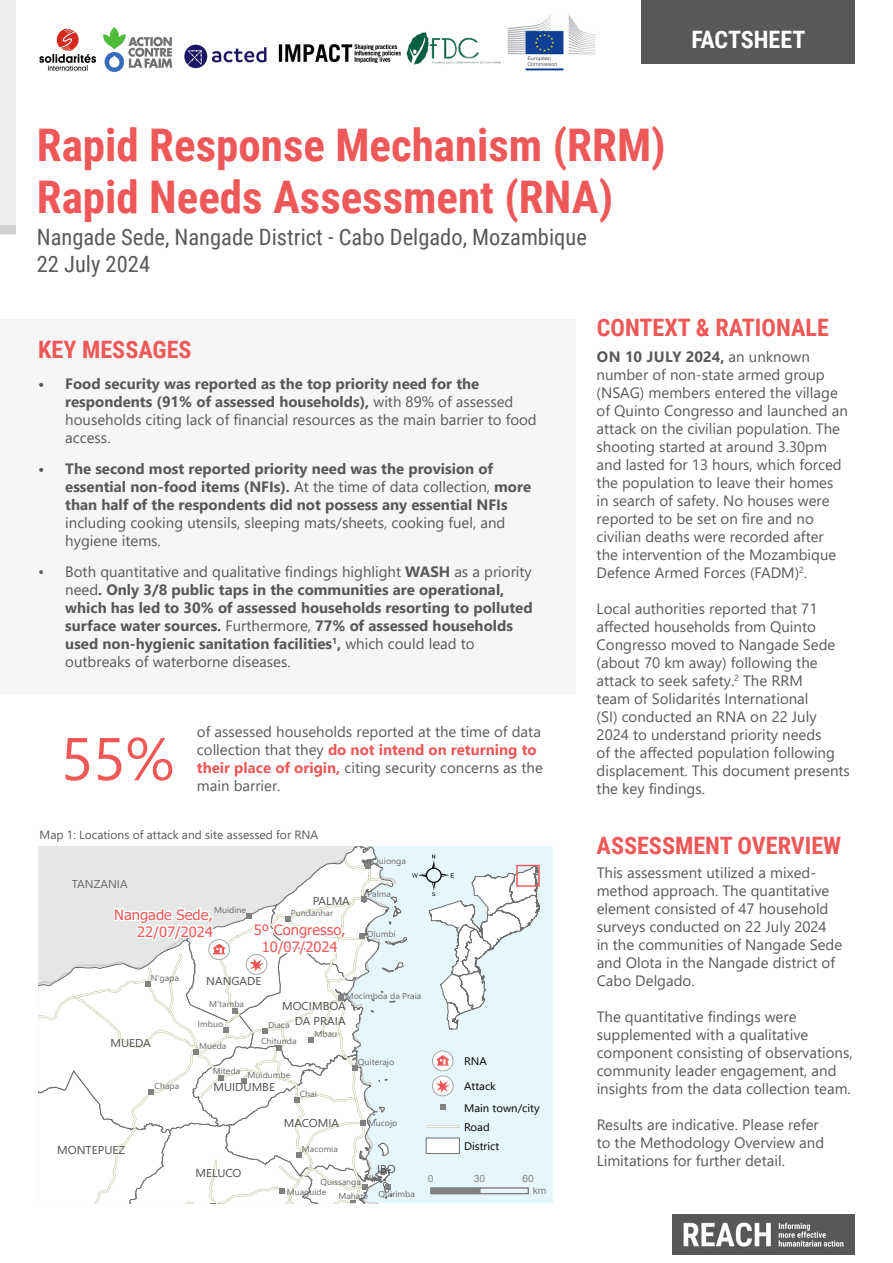
<style>
.page{position:relative;width:893px;height:1263px;background:#fff}
.page>*{position:absolute;margin:0;border:0;box-sizing:border-box;transform-origin:0 0}
.XX__-_Figure{font:60px "Segoe UI";color:#ee5859}
.Title_of_Factsheet{font:700 45px "Roboto Condensed";color:#ee5859}
.Content_Header{font:700 24px "Roboto Condensed";color:#ee5859}
.t1{font:700 24px "Roboto Condensed";letter-spacing:-.005em;color:#fff}
.Subtitle_of_Factsheet{font:22.5px "Roboto Condensed";color:#58595a}
.t2{font:15px/18px "Segoe UI";color:#58595a}
.t3{font:700 15px/18px "Segoe UI";color:#57585a}
.t4{font:700 15px/18px "Segoe UI";color:#58595a}
.t5{font:14.25px/17.1px "Tahoma";color:#ee5859;text-align:right;scale:1.04 1}
.t6{font:12px "Segoe UI";color:#58595a}
.t7{font:11.4px/15.1px "Segoe UI";color:#4e4e4e;text-align:right;scale:1.04 1}
.t8{font:11.4px "Segoe UI";color:#686868;scale:1.04 1}
.t9{font:10.95px/21.5px "Segoe UI";color:#000;scale:1.04 1}
.t10{font:9.9px/12px "Arial";color:#828282;scale:1.04 1}
.t11{font:8.55px "Segoe UI";color:#686868;scale:1.04 1}
.s1{font-weight:400}
.s2{font-weight:700;color:#ee5859}
.s3{font-weight:700}
</style>
<div class="page">
<div style="left:0;top:0;width:15px;height:234px;background:#eceded"></div>
<div style="left:0;top:225px;width:15px;height:9px;background:#d1d3d4"></div>
<div style="left:641px;top:0;width:214px;height:64px;background:#58585a"></div>
<img style="left:672px;top:1214px;width:183px;height:40px">
<div style="left:0;top:319px;width:575px;height:374px;background:#f6f6f6"></div>
<img style="left:39px;top:28px;width:462px;height:44px">
<img style="left:507px;top:15px;width:88px;height:56px">
<div style="left:327px;top:846px;width:225px;height:357px;background:#e5f6fd"></div>
<svg style="left:38px;top:846px;width:502px;height:358px"></svg>
<hr style="left:427px;top:1125px;width:32px;height:2px;background:#bfbf99">
<hr style="left:427px;top:1126px;width:32px;height:1px;background:#fdfdfd">
<div style="left:426px;top:1137px;width:34px;height:17px;background:#fff;border:1px solid #6e6e6e"></div>
<h3 class="t1" style="left:691px;top:22px;width:115px">FACTSHEET</h3>
<p class="Title_of_Factsheet" style="left:37px;top:113px;width:630px">Rapid Response Mechanism (RRM)</p>
<p class="Title_of_Factsheet" style="left:37px;top:166px;width:578px">Rapid Needs Assessment (RNA)</p>
<p class="Subtitle_of_Factsheet" style="left:37px;top:222px;width:551px">Nangade Sede, Nangade District - Cabo Delgado, Mozambique</p>
<p class="Subtitle_of_Factsheet" style="left:37px;top:249px;width:115px">22 July 2024</p>
<p class="Content_Header" style="left:38px;top:333px;width:155px">KEY MESSAGES</p>
<p class="t4" style="left:65px;top:373px;width:473px;text-indent:-27px">• Food security was reported as the top priority need for the respondents (91% of assessed households), <span class="s1">with 89% of assessed households citing lack of financial resources as the main barrier to food access.</span></p>
<p class="t3" style="left:65px;top:458px;width:467px;text-indent:-27px">• The second most reported priority need was the provision of essential non-food items (NFIs). <span class="s1">At the time of data collection,</span> more than half of the respondents did not possess any essential NFIs <span class="s1">including cooking utensils, sleeping mats/sheets, cooking fuel, and hygiene items.</span></p>
<p class="t3" style="left:65px;top:561px;width:469px;text-indent:-27px"><span class="s1">• Both quantitative and qualitative findings highlight</span> WASH <span class="s1">as a priority need</span>. Only 3/8 public taps in the communities are operational, which has led to 30% of assessed households resorting to polluted surface water sources. <span class="s1">Furthermore,</span> 77% of assessed households used non-hygienic sanitation facilities<sup>1</sup>, <span class="s1">which could lead to outbreaks of waterborne diseases.</span></p>
<p class="XX__-_Figure" style="left:61px;top:702px;width:115px">55%</p>
<p class="t2" style="left:197px;top:721px;width:347px">of assessed households reported at the time of data collection that they <span class="s2">do not intend on returning to their place of origin,</span> citing security concerns as the main barrier.</p>
<p class="t6" style="left:40px;top:823px;width:280px">Map 1: Locations of attack and site assessed for RNA</p>
<p class="t8" style="left:72px;top:873px;width:55px">TANZANIA</p>
<p class="t11" style="left:214px;top:902px;width:32px">Muidine</p>
<p class="t5" style="left:114px;top:907px;width:96px">Nangade Sede,<br>22/07/2024</p>
<p class="t7" style="left:313px;top:892px;width:37px">PALMA</p>
<p class="t11" style="left:291px;top:905px;width:42px">Pundanhar</p>
<p class="t5" style="left:254px;top:922px;width:90px;text-align:center">5º Congresso,<br>10/07/2024</p>
<p class="t11" style="left:151px;top:970px;width:29px">N'gapa</p>
<p class="t7" style="left:206px;top:972px;width:55px">NANGADE</p>
<p class="t11" style="left:372px;top:853px;width:34px">Quionga</p>
<p class="t11" style="left:368px;top:886px;width:24px">Palma</p>
<p class="t11" style="left:367px;top:926px;width:29px">Olumbi</p>
<p class="t11" style="left:346px;top:987px;width:74px">Mocímboa da Praia</p>
<p class="t11" style="left:209px;top:996px;width:35px">M'tamba</p>
<p class="t7" style="left:282px;top:998px;width:63px">MOCIMBOA<br>DA PRAIA</p>
<p class="t11" style="left:198px;top:1016px;width:26px">Imbuo</p>
<p class="t11" style="left:268px;top:1017px;width:22px">Diaca</p>
<p class="t7" style="left:111px;top:1035px;width:40px">MUEDA</p>
<p class="t11" style="left:199px;top:1037px;width:28px">Mueda</p>
<p class="t11" style="left:261px;top:1033px;width:36px">Chitunda</p>
<p class="t11" style="left:315px;top:1026px;width:23px">Mbau</p>
<p class="t7" style="left:57px;top:1141px;width:67px">MONTEPUEZ</p>
<p class="t11" style="left:155px;top:1078px;width:25px">Chapa</p>
<p class="t11" style="left:213px;top:1063px;width:28px">Miteda</p>
<p class="t11" style="left:248px;top:1067px;width:43px">Muidumbe</p>
<p class="t7" style="left:213px;top:1078px;width:61px">MUIDUMBE</p>
<p class="t11" style="left:300px;top:1085px;width:18px">Chai</p>
<p class="t7" style="left:284px;top:1114px;width:55px">MACOMIA</p>
<p class="t11" style="left:302px;top:1140px;width:36px">Macomia</p>
<p class="t11" style="left:358px;top:1054px;width:37px">Quiterajo</p>
<p class="t11" style="left:368px;top:1115px;width:30px">Mucojo</p>
<p class="t9" style="left:464px;top:1050px;width:23px">RNA</p>
<p class="t9" style="left:464px;top:1075px;width:74px">Attack<br>Main town/city</p>
<p class="t9" style="left:464px;top:1116px;width:35px;line-height:19.2px">Road<br>District</p>
<p class="t7" style="left:196px;top:1164px;width:46px">MELUCO</p>
<p class="t7" style="left:377px;top:1160px;width:20px">IBO</p>
<p class="t11" style="left:369px;top:1170px;width:14px">Ibo</p>
<p class="t11" style="left:320px;top:1174px;width:41px">Quissanga</p>
<p class="t11" style="left:287px;top:1184px;width:40px">Muaguide</p>
<p class="t11" style="left:338px;top:1186px;width:75px">Mahate Quirimba</p>
<p class="t10" style="left:428px;top:1172px;width:7px">0</p>
<p class="t10" style="left:474px;top:1172px;width:13px">30</p>
<p class="t10" style="left:533px;top:1172px;width:15px;text-indent:-10px">60 km</p>
<p class="Content_Header" style="left:597px;top:310px;width:234px">CONTEXT &amp; RATIONALE</p>
<p class="t2" style="left:597px;top:346px;width:253px"><span class="s3">ON 10 JULY 2024,</span> an unknown number of non-state armed group (NSAG) members entered the village of Quinto Congresso and launched an attack on the civilian population. The shooting started at around 3.30pm and lasted for 13 hours, which forced the population to leave their homes in search of safety. No houses were reported to be set on fire and no civilian deaths were recorded after the intervention of the Mozambique Defence Armed Forces (FADM)<sup>2</sup>.</p>
<p class="t2" style="left:597px;top:598px;width:255px">Local authorities reported that 71 affected households from Quinto<br>Congresso moved to Nangade Sede (about 70 km away) following the attack to seek safety.<sup>2</sup> The RRM<br>team of Solidarités International<br>(SI) conducted an RNA on 22 July<br>2024 to understand priority needs<br>of the affected population following displacement. This document presents the key findings.</p>
<p class="Content_Header" style="left:597px;top:829px;width:246px">ASSESSMENT OVERVIEW</p>
<p class="t2" style="left:597px;top:863px;width:247px">This assessment utilized a mixed&shy;method approach. The quantitative element consisted of 47 household surveys conducted on 22 July 2024 in the communities of Nangade Sede and Olota in the Nangade district of<br>Cabo Delgado.</p>
<p class="t2" style="left:597px;top:1007px;width:258px">The quantitative findings were supplemented with a qualitative component consisting of observations, community leader engagement, and insights from the data collection team.</p>
<p class="t2" style="left:597px;top:1115px;width:229px">Results are indicative. Please refer to the Methodology Overview and<br>Limitations for further detail.</p>
</div>
